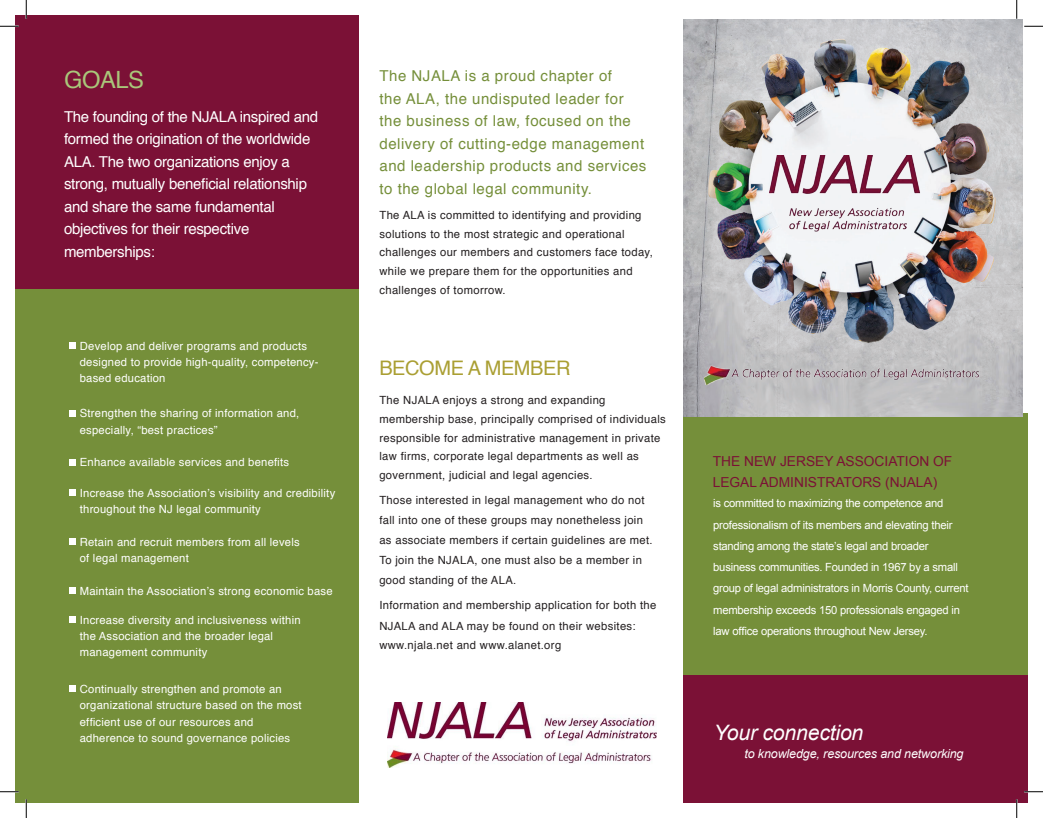
<style>
.page{position:relative;width:1043px;height:818px;background:#fff}
.page>*{position:absolute;margin:0;border:0;box-sizing:border-box;transform-origin:0 0}
.t1{font:23.75px "Helvetica";letter-spacing:-.02em;color:#a9c77a}
.t2{font:italic 21.25px "Arial";letter-spacing:-.01em;color:#fff}
.t3{font:20px "Helvetica";letter-spacing:-.02em;color:#aa9f33}
.t4{font:15px/22.5px "Helvetica";letter-spacing:-.02em;color:#fff}
.t5{font:15px/22.5px "Helvetica";letter-spacing:.035em;color:#758f3a}
.t6{font:13.75px/21.2px "Arial";color:#7b1136}
.t7{font:italic 12.5px "Arial";letter-spacing:-.01em;color:#fff}
.t8{font:11.25px/18.8px "Helvetica";letter-spacing:.03em;color:#231f20}
.t9{font:11.25px/16.2px "Helvetica";letter-spacing:.02em;color:#fff}
.t10{font:11.25px/21.2px "Arial";letter-spacing:-.02em;color:#fff}
</style>
<div class="page">
<div style="left:15px;top:289px;width:344px;height:513px;background:#758f3a"></div>
<div style="left:683px;top:413px;width:345px;height:262px;background:#758f3a"></div>
<div style="left:15px;top:15px;width:344px;height:274px;background:#7b1136"></div>
<div style="left:683px;top:675px;width:345px;height:127px;background:#7b1136"></div>
<svg style="left:69px;top:343px;width:6px;height:6px"></svg>
<svg style="left:69px;top:410px;width:6px;height:6px"></svg>
<svg style="left:69px;top:459px;width:6px;height:6px"></svg>
<svg style="left:69px;top:489px;width:6px;height:6px"></svg>
<svg style="left:69px;top:587px;width:6px;height:6px"></svg>
<svg style="left:69px;top:616px;width:6px;height:6px"></svg>
<div style="left:69px;top:685px;width:6px;height:7px;background:#fff"></div>
<svg style="left:69px;top:538px;width:6px;height:6px"></svg>
<img style="left:683px;top:19px;width:339px;height:397px">
<img style="left:387px;top:702px;width:269px;height:65px">
<img style="left:705px;top:358px;width:280px;height:26px">
<img style="left:769px;top:156px;width:156px;height:44px">
<img style="left:781px;top:203px;width:125px;height:32px">
<svg style="left:0;top:25px;width:19px;height:2px"></svg>
<svg style="left:1024px;top:25px;width:18px;height:2px"></svg>
<svg style="left:0;top:791px;width:19px;height:1px"></svg>
<svg style="left:1024px;top:790px;width:18px;height:2px"></svg>
<svg style="left:25px;top:0;width:2px;height:19px"></svg>
<svg style="left:25px;top:799px;width:2px;height:19px"></svg>
<svg style="left:1016px;top:0;width:1px;height:19px"></svg>
<svg style="left:1015px;top:799px;width:2px;height:19px"></svg>
<p class="t1" style="left:64px;top:61px;width:81px">GOALS</p>
<p class="t4" style="left:64px;top:105px;width:256px">The founding of the NJALA inspired and formed the origination of the worldwide ALA. The two organizations enjoy a strong, mutually beneficial relationship and share the same fundamental objectives for their respective memberships:</p>
<p class="t9" style="left:80px;top:338px;width:240px">Develop and deliver programs and products designed to provide high-quality, competency&shy;based education</p>
<p class="t9" style="left:80px;top:405px;width:221px">Strengthen the sharing of information and, especially, “best practices”</p>
<p class="t9" style="left:80px;top:454px;width:211px">Enhance available services and benefits</p>
<p class="t9" style="left:80px;top:485px;width:257px">Increase the Association’s visibility and credibility throughout the NJ legal community</p>
<p class="t9" style="left:80px;top:534px;width:221px">Retain and recruit members from all levels of legal management</p>
<p class="t9" style="left:80px;top:583px;width:254px">Maintain the Association’s strong economic base</p>
<p class="t9" style="left:80px;top:612px;width:222px">Increase diversity and inclusiveness within the Association and the broader legal management community</p>
<p class="t9" style="left:80px;top:681px;width:223px">Continually strengthen and promote an organizational structure based on the most efficient use of our resources and adherence to sound governance policies</p>
<p class="t5" style="left:379px;top:65px;width:268px">The NJALA is a proud chapter of<br>the ALA, the undisputed leader for the business of law, focused on the delivery of cutting-edge management and leadership products and services to the global legal community.</p>
<p class="t8" style="left:379px;top:206px;width:275px">The ALA is committed to identifying and providing solutions to the most strategic and operational challenges our members and customers face today, while we prepare them for the opportunities and challenges of tomorrow.</p>
<p class="t3" style="left:379px;top:353px;width:193px">BECOME A MEMBER</p>
<p class="t8" style="left:379px;top:391px;width:288px">The NJALA enjoys a strong and expanding membership base, principally comprised of individuals responsible for administrative management in private law firms, corporate legal departments as well as government, judicial and legal agencies.</p>
<p class="t8" style="left:379px;top:490px;width:275px;line-height:20px">Those interested in legal management who do not fall into one of these groups may nonetheless join as associate members if certain guidelines are met.</p>
<p class="t8" style="left:379px;top:550px;width:264px;line-height:20px">To join the NJALA, one must also be a member in good standing of the ALA.</p>
<p class="t8" style="left:379px;top:596px;width:278px">Information and membership application for both the</p>
<p class="t8" style="left:379px;top:617px;width:258px">NJALA and ALA may be found on their websites: www.njala.net and www.alanet.org</p>
<p class="t6" style="left:712px;top:451px;width:241px">THE NEW JERSEY ASSOCIATION OF<br>LEGAL ADMINISTRATORS (NJALA)</p>
<p class="t10" style="left:713px;top:493px;width:257px">is committed to maximizing the competence and professionalism of its members and elevating their standing among the state’s legal and broader business communities. Founded in 1967 by a small group of legal administrators in Morris County, current membership exceeds 150 professionals engaged in law office operations throughout New Jersey.</p>
<p class="t2" style="left:714px;top:719px;width:151px">Your connection</p>
<p class="t7" style="left:744px;top:745px;width:221px">to knowledge, resources and networking</p>
</div>
